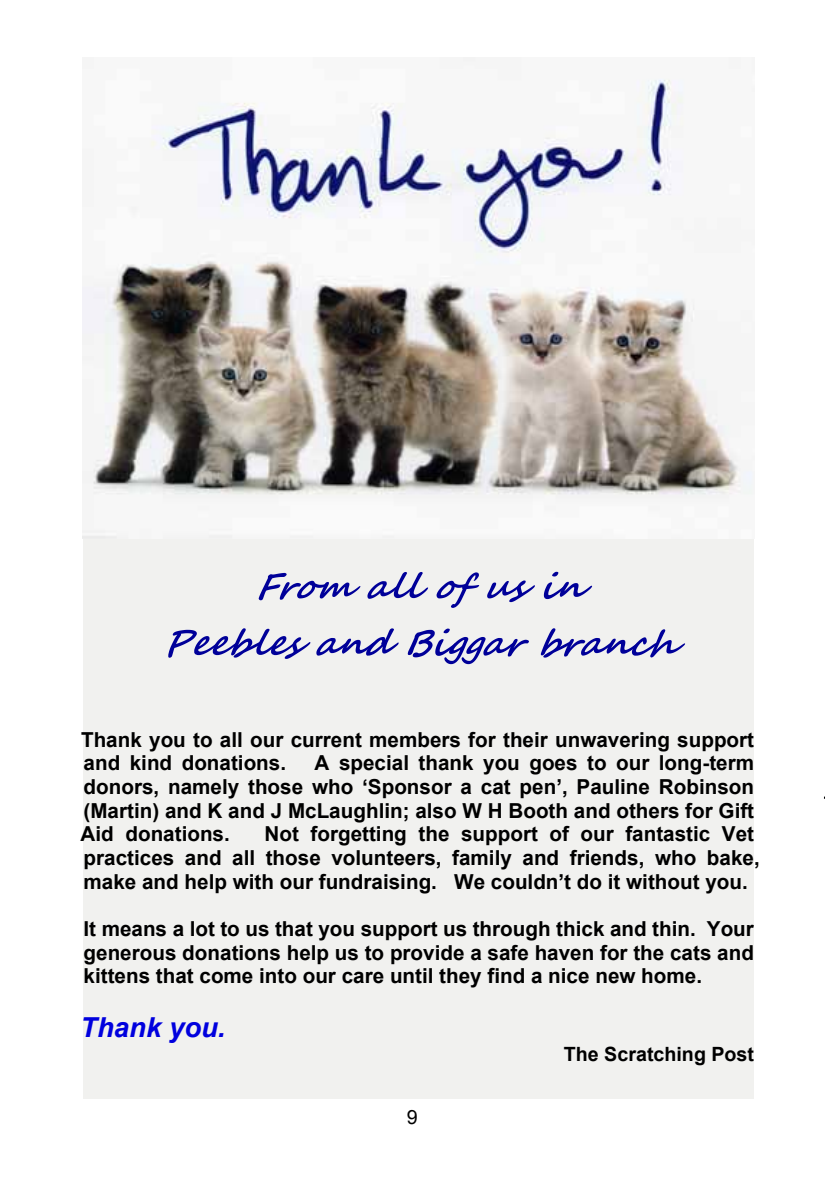
<style>
.page{position:relative;width:840px;height:1191px;background:#fff}
.page>*{position:absolute;margin:0;border:0;box-sizing:border-box;transform-origin:0 0}
.t1{font:italic 700 27.6px "Arial";color:#0000de}
.t2{font:700 20.6px/23.6px "Arial";color:#000}
.t3{font:700 19.6px "Arial";color:#000}
.t4{font:19.6px "Arial";color:#000}
</style>
<div class="page">
<div style="left:83px;top:57px;width:670px;height:1041px;background:#f1f1ef"></div>
<svg style="left:258px;top:573px;width:102px;height:27px"></svg>
<svg style="left:367px;top:572px;width:61px;height:27px"></svg>
<svg style="left:436px;top:572px;width:43px;height:36px"></svg>
<svg style="left:487px;top:580px;width:47px;height:22px"></svg>
<svg style="left:543px;top:572px;width:48px;height:27px"></svg>
<svg style="left:168px;top:628px;width:142px;height:31px"></svg>
<svg style="left:316px;top:628px;width:82px;height:27px"></svg>
<svg style="left:407px;top:628px;width:121px;height:36px"></svg>
<svg style="left:540px;top:628px;width:144px;height:29px"></svg>
<img style="left:94px;top:57px;width:659px;height:481px">
<p class="t2" style="left:81px;top:728px;width:674px">Thank you to all our current members for their unwavering support and kind donations.</p>
<p class="t2" style="left:81px;top:752px;width:674px;text-align:justify;text-indent:234px">A special thank you goes to our long-term donors, namely those who ‘Sponsor a cat pen’, Pauline Robinson (Martin) and K and J McLaughlin; also W H Booth and others for Gift Aid donations.</p>
<p class="t2" style="left:83px;top:823px;width:677px;text-indent:181px">Not forgetting the support of our fantastic Vet practices and all those volunteers, family and friends, who bake, make and help with our fundraising. We couldn’t do it without you.</p>
<p class="t2" style="left:83px;top:917px;width:671px;text-align:justify">It means a lot to us that you support us through thick and thin. Your generous donations help us to provide a safe haven for the cats and kittens that come into our care until they find a nice new home.</p>
<h1 class="t1" style="left:80px;top:1009px;width:147px">Thank you.</h1>
<p class="t3" style="left:563px;top:1041px;width:192px">The Scratching Post</p>
<p class="t4" style="left:406px;top:1104px;width:12px">9</p>
</div>
